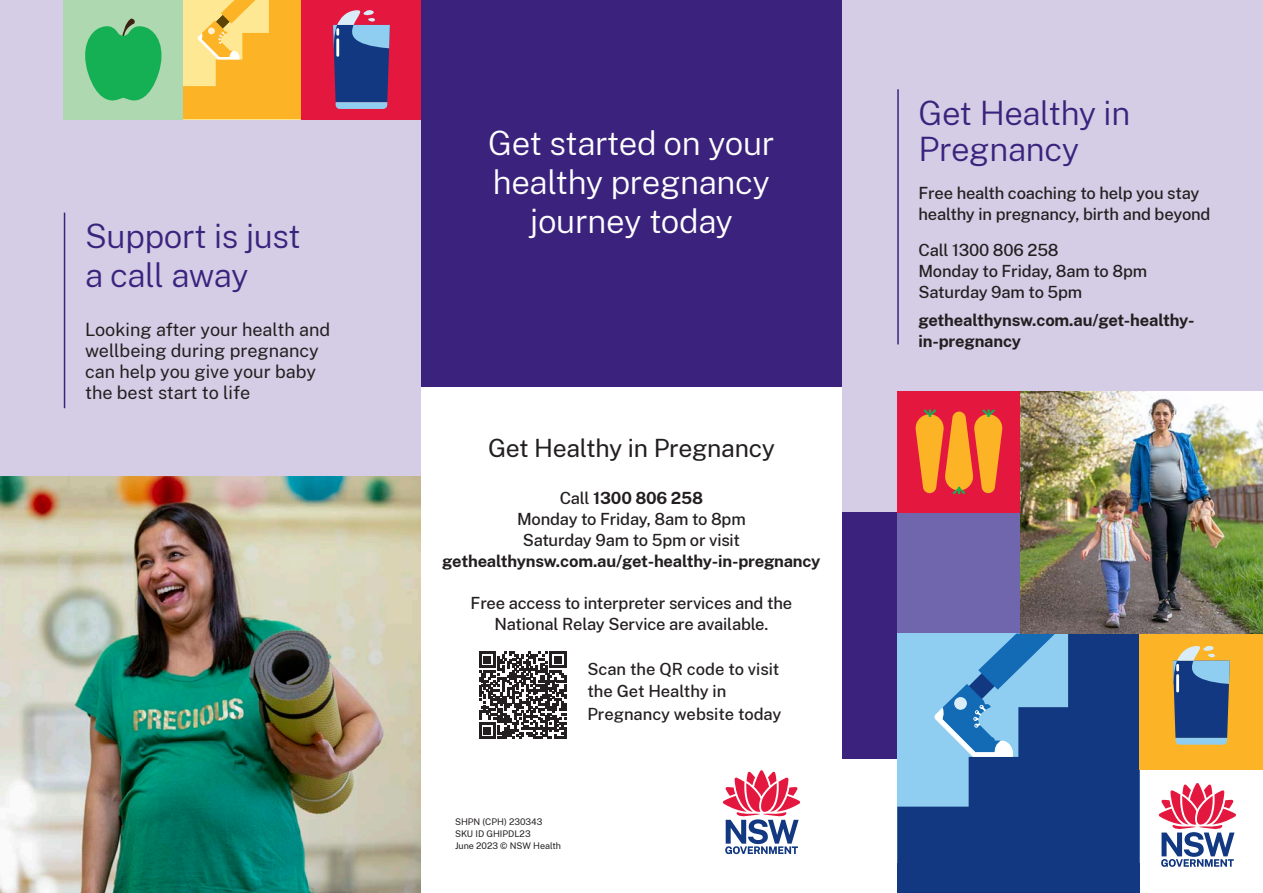
<style>
.page{position:relative;width:1263px;height:893px;background:#fff}
.page>*{position:absolute;margin:0;border:0;box-sizing:border-box;transform-origin:0 0}
.Cover_1{font:300 33px/39px "Public Sans";letter-spacing:-.01em;color:#fff;text-align:center}
.Cover_1-2{font:300 33px/39px "Public Sans";letter-spacing:-.01em;color:#3b237d}
.Cover_3{font:24.75px "Public Sans";letter-spacing:-.01em;color:#231f20}
.Body_12pt{font:18px/21px "Public Sans";color:#231f20}
.Cover_5{font:500 16.5px/21px "Public Sans";letter-spacing:-.01em;color:#231f20}
.Cover_5-2{font:700 16.5px/21px "Public Sans";letter-spacing:-.01em;color:#231f20;text-align:center}
.Body_11pt{font:500 16.5px/22.5px "Public Sans";color:#231f20}
.SHPN{font:9px "Public Sans";color:#231f20}
.s1{font-weight:500}
</style>
<div class="page">
<div style="left:842px;top:0;width:421px;height:753px;background:#d4cde5"></div>
<div style="left:842px;top:512px;width:55px;height:247px;background:#3b237d"></div>
<div style="left:897px;top:512px;width:123px;height:122px;background:#6f66ae"></div>
<div style="left:897px;top:391px;width:123px;height:121px;background:#e4183e"></div>
<svg style="left:915px;top:409px;width:87px;height:85px"></svg>
<svg style="left:897px;top:634px;width:243px;height:229px;background:#2d5998"></svg>
<svg style="left:933px;top:634px;width:122px;height:123px;background:#64a2d2"></svg>
<div style="left:421px;top:0;width:421px;height:387px;background:#3b237d"></div>
<div style="left:0;top:0;width:421px;height:476px;background:#d4cde5"></div>
<div style="left:1140px;top:634px;width:123px;height:136px;background:#fcb325"></div>
<svg style="left:1173px;top:645px;width:57px;height:100px;background:#59728e"></svg>
<hr style="left:1176px;top:675px;width:3px;height:16px;background:#fff">
<img style="left:1020px;top:391px;width:243px;height:243px">
<svg style="left:183px;top:0;width:119px;height:119px;background:#fbc148"></svg>
<div style="left:302px;top:0;width:119px;height:119px;background:#e4183e"></div>
<svg style="left:333px;top:10px;width:57px;height:99px;background:#545a92"></svg>
<hr style="left:336px;top:40px;width:3px;height:15px;background:#fff">
<div style="left:64px;top:0;width:119px;height:119px;background:#add8b0"></div>
<svg style="left:85px;top:19px;width:77px;height:82px"></svg>
<svg style="left:723px;top:770px;width:77px;height:84px"></svg>
<svg style="left:479px;top:651px;width:87px;height:88px"></svg>
<hr style="left:64px;top:213px;width:1px;height:195px;background:#3b237d">
<img style="left:0;top:476px;width:421px;height:417px">
<hr style="left:897px;top:89px;width:2px;height:255px;background:#3b237d">
<svg style="left:1159px;top:783px;width:77px;height:84px"></svg>
<div style="left:897px;top:863px;width:243px;height:30px;background:#113880"></div>
<p class="Cover_1-2" style="left:85px;top:215px;width:217px">Support is just a call away</p>
<p class="Body_12pt" style="left:85px;top:318px;width:247px">Looking after your health and wellbeing during pregnancy can help you give your baby the best start to life</p>
<p class="Cover_1" style="left:488px;top:122px;width:288px">Get started on your healthy pregnancy journey today</p>
<p class="Cover_3" style="left:488px;top:431px;width:288px">Get Healthy in Pregnancy</p>
<p class="Cover_5-2" style="left:560px;top:486px;width:145px"><span class="s1">Call</span> 1300 806 258</p>
<p class="Cover_5" style="left:517px;top:507px;width:230px">Monday to Friday, 8am to 8pm</p>
<p class="Cover_5-2" style="left:442px;top:528px;width:380px"><span class="s1">Saturday 9am to 5pm or visit </span>gethealthynsw.com.au/get-healthy-in-pregnancy</p>
<p class="Cover_5" style="left:471px;top:591px;width:323px">Free access to interpreter services and the</p>
<p class="Cover_5" style="left:495px;top:612px;width:275px">National Relay Service are available.</p>
<p class="Body_11pt" style="left:587px;top:657px;width:196px">Scan the QR code to visit the Get Healthy in<br>Pregnancy website today</p>
<p class="SHPN" style="left:455px;top:815px;width:89px">SHPN (CPH) 230343</p>
<p class="SHPN" style="left:455px;top:827px;width:77px">SKU ID GHIPDL23</p>
<p class="SHPN" style="left:455px;top:839px;width:108px">June 2023 © NSW Health</p>
<p class="Cover_1-2" style="left:918px;top:93px;width:213px;line-height:36px">Get Healthy in<br>Pregnancy</p>
<p class="Cover_5" style="left:918px;top:181px;width:293px">Free health coaching to help you stay healthy in pregnancy, birth and beyond</p>
<p class="Cover_5" style="left:918px;top:239px;width:142px">Call 1300 806 258</p>
<p class="Cover_5" style="left:918px;top:260px;width:230px">Monday to Friday, 8am to 8pm<br>Saturday 9am to 5pm</p>
<p class="Cover_5-2" style="left:918px;top:308px;width:277px;text-align:left">gethealthynsw.com.au/get-healthy&shy;in-pregnancy</p>
</div>
